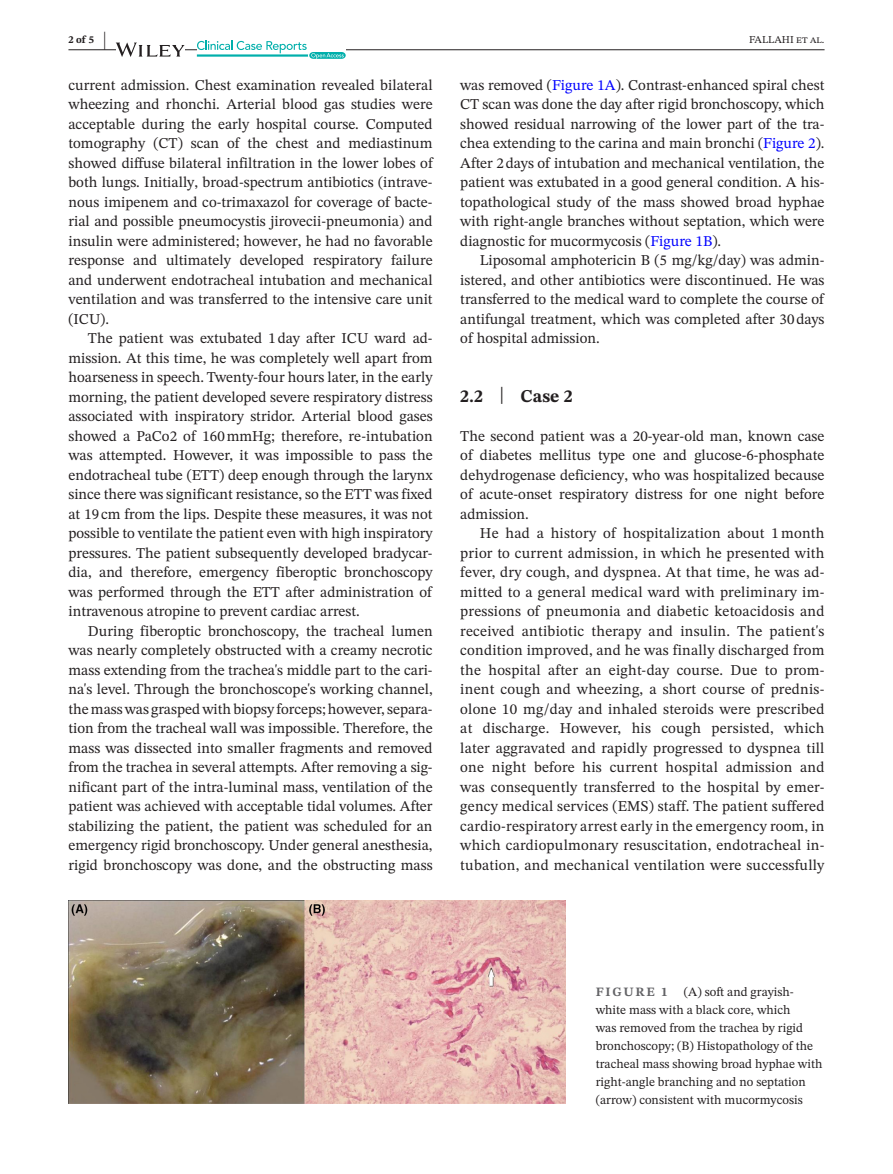
<style>
.page{position:relative;width:893px;height:1174px;background:#fff}
.page>*{position:absolute;margin:0;border:0;box-sizing:border-box;transform-origin:0 0}
.t1{font:700 18px "STIX Two Text";color:#231f20}
.t2{font:15px/19.5px "STIX Two Text";color:#231f20;text-align:justify}
.t3{font:12.75px/18px "STIX Two Text";color:#231f20}
.t4{font:700 12.75px "STIX Two Text";letter-spacing:.14em;color:#636366}
.t5{font:10.5px "STIX Two Text";color:#231f20}
.t6{font:700 10.5px "STIX Two Text";color:#231f20}
.s1{font-size:21px}
.s2{color:#00f}
.s3{font-weight:400;font-size:23.7px}
</style>
<div class="page">
<hr style="left:68px;top:49px;width:756px;height:1px;background:#231f20">
<svg style="left:116px;top:43px;width:69px;height:14px"></svg>
<svg style="left:197px;top:41px;width:149px;height:18px"></svg>
<img style="left:68px;top:900px;width:498px;height:204px">
<p class="t6" style="left:68px;top:32px;width:39px">2 of 5 <span class="s1">|</span></p>
<p class="t5" style="left:749px;top:32px;width:77px">FALLAHI et al.</p>
<p class="t2" style="left:68px;top:75px;width:366px">current admission. Chest examination revealed bilateral wheezing and rhonchi. Arterial blood gas studies were acceptable during the early hospital course. Computed tomography (CT) scan of the chest and mediastinum showed diffuse bilateral infiltration in the lower lobes of both lungs. Initially, broad-spectrum antibiotics (intrave&shy;nous imipenem and co-trimaxazol for coverage of bacte&shy;rial and possible pneumocystis jirovecii-pneumonia) and insulin were administered; however, he had no favorable response and ultimately developed respiratory failure and underwent endotracheal intubation and mechanical ventilation and was transferred to the intensive care unit (ICU).</p>
<p class="t2" style="left:68px;top:328px;width:366px;text-indent:20px">The patient was extubated 1day after ICU ward ad&shy;mission. At this time, he was completely well apart from hoarseness in speech. Twenty-four hours later, in the early morning, the patient developed severe respiratory distress associated with inspiratory stridor. Arterial blood gases showed a PaCo2 of 160mmHg; therefore, re-intubation was attempted. However, it was impossible to pass the endotracheal tube (ETT) deep enough through the larynx since there was significant resistance, so the ETT was fixed at 19 cm from the lips. Despite these measures, it was not possible to ventilate the patient even with high inspiratory pressures. The patient subsequently developed bradycar&shy;dia, and therefore, emergency fiberoptic bronchoscopy was performed through the ETT after administration of intravenous atropine to prevent cardiac arrest.</p>
<p class="t2" style="left:68px;top:621px;width:366px;text-indent:20px">During fiberoptic bronchoscopy, the tracheal lumen was nearly completely obstructed with a creamy necrotic mass extending from the trachea's middle part to the cari&shy;na's level. Through the bronchoscope's working channel, the mass was grasped with biopsy forceps; however, separa&shy;tion from the tracheal wall was impossible. Therefore, the mass was dissected into smaller fragments and removed from the trachea in several attempts. After removing a sig&shy;nificant part of the intra-luminal mass, ventilation of the patient was achieved with acceptable tidal volumes. After stabilizing the patient, the patient was scheduled for an emergency rigid bronchoscopy. Under general anesthesia, rigid bronchoscopy was done, and the obstructing mass</p>
<p class="t2" style="left:460px;top:75px;width:366px">was removed (<span class="s2">Figure 1A</span>). Contrast-enhanced spiral chest CT scan was done the day after rigid bronchoscopy, which showed residual narrowing of the lower part of the tra&shy;chea extending to the carina and main bronchi (<span class="s2">Figure 2</span>).<br>After 2days of intubation and mechanical ventilation, the patient was extubated in a good general condition. A his&shy;topathological study of the mass showed broad hyphae with right-angle branches without septation, which were diagnostic for mucormycosis (<span class="s2">Figure 1B</span>).</p>
<p class="t2" style="left:460px;top:250px;width:366px;text-indent:20px">Liposomal amphotericin B (5 mg/kg/day) was admin&shy;istered, and other antibiotics were discontinued. He was transferred to the medical ward to complete the course of antifungal treatment, which was completed after 30days of hospital admission.</p>
<p class="t1" style="left:460px;top:383px;width:114px">2.2 <span class="s3">|</span> Case 2</p>
<p class="t2" style="left:460px;top:426px;width:366px">The second patient was a 20-year-old man, known case of diabetes mellitus type one and glucose-6-phosphate dehydrogenase deficiency, who was hospitalized because of acute-onset respiratory distress for one night before admission.</p>
<p class="t2" style="left:460px;top:523px;width:366px;text-indent:20px">He had a history of hospitalization about 1 month prior to current admission, in which he presented with fever, dry cough, and dyspnea. At that time, he was ad&shy;mitted to a general medical ward with preliminary im&shy;pressions of pneumonia and diabetic ketoacidosis and received antibiotic therapy and insulin. The patient's condition improved, and he was finally discharged from the hospital after an eight-day course. Due to prom&shy;inent cough and wheezing, a short course of prednis&shy;olone 10 mg/day and inhaled steroids were prescribed at discharge. However, his cough persisted, which later aggravated and rapidly progressed to dyspnea till one night before his current hospital admission and was consequently transferred to the hospital by emer&shy;gency medical services (EMS) staff. The patient suffered cardio-respiratory arrest early in the emergency room, in which cardiopulmonary resuscitation, endotracheal in&shy;tubation, and mechanical ventilation were successfully</p>
<p class="t3" style="left:596px;top:982px;width:228px;text-indent:88px">(A) soft and grayish&shy;white mass with a black core, which<br>was removed from the trachea by rigid bronchoscopy; (B) Histopathology of the tracheal mass showing broad hyphae with right-angle branching and no septation (arrow) consistent with mucormycosis</p>
<p class="t4" style="left:596px;top:982px;width:73px">FIGURE 1</p>
</div>
